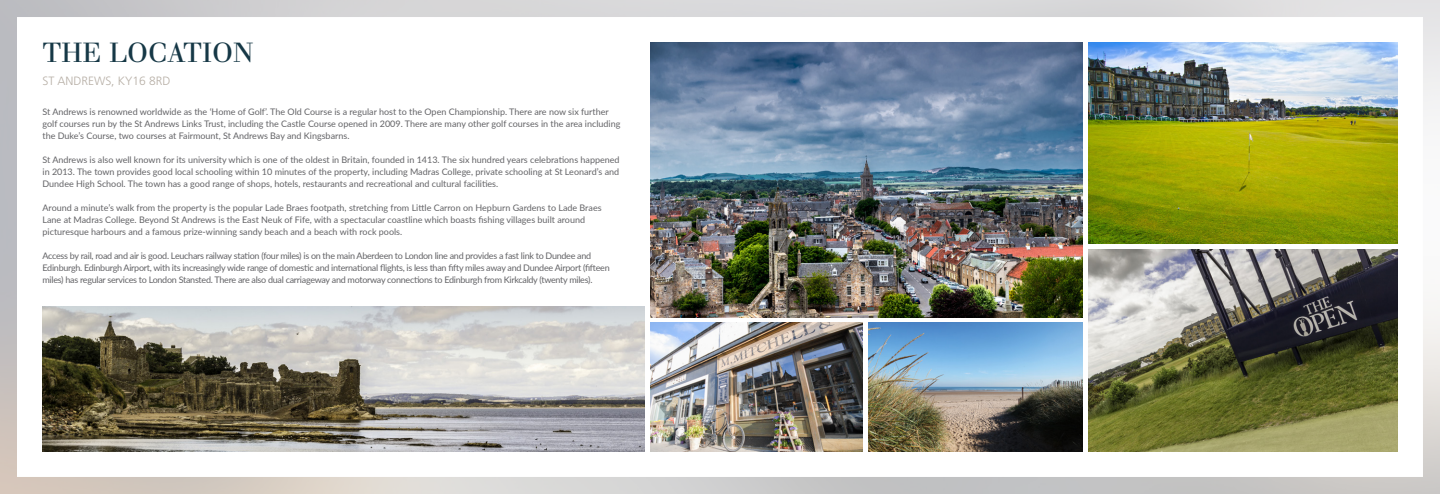
<style>
.page{position:relative;width:1440px;height:494px;background:#fff}
.page>*{position:absolute;margin:0;border:0;box-sizing:border-box;transform-origin:0 0}
.t1{font:27px "Justus";color:#163846}
.t2{font:300 12px "Frutiger";color:#b7afa6}
.t3{font:9px/12px "Lato";color:#636366}
.t4{font:9px/12px "Lato";letter-spacing:-.03em;color:#636366}
</style>
<div class="page">
<img style="left:0;top:0;width:1440px;height:493px">
<img style="left:650px;top:43px;width:432px;height:274px">
<img style="left:1088px;top:43px;width:309px;height:201px">
<img style="left:1088px;top:249px;width:309px;height:202px">
<img style="left:43px;top:306px;width:602px;height:145px">
<img style="left:650px;top:322px;width:213px;height:129px">
<img style="left:868px;top:322px;width:214px;height:129px">
<h1 class="t1" style="left:43px;top:36px;width:213px">THE LOCATION</h1>
<h2 class="t2" style="left:43px;top:74px;width:129px">ST ANDREWS, KY16 8RD</h2>
<p class="t3" style="left:43px;top:105px;width:579px">St Andrews is renowned worldwide as the ‘Home of Golf’. The Old Course is a regular host to the Open Championship. There are now six further golf courses run by the St Andrews Links Trust, including the Castle Course opened in 2009. There are many other golf courses in the area including the Duke’s Course, two courses at Fairmount, St Andrews Bay and Kingsbarns.</p>
<p class="t3" style="left:43px;top:153px;width:579px;text-align:justify">St Andrews is also well known for its university which is one of the oldest in Britain, founded in 1413. The six hundred years celebrations happened in 2013. The town provides good local schooling within 10 minutes of the property, including Madras College, private schooling at St Leonard’s and Dundee High School. The town has a good range of shops, hotels, restaurants and recreational and cultural facilities.</p>
<p class="t3" style="left:43px;top:201px;width:561px">Around a minute’s walk from the property is the popular Lade Braes footpath, stretching from Little Carron on Hepburn Gardens to Lade Braes<br>Lane at Madras College. Beyond St Andrews is the East Neuk of Fife, with a spectacular coastline which boasts fishing villages built around picturesque harbours and a famous prize-winning sandy beach and a beach with rock pools.</p>
<p class="t4" style="left:43px;top:249px;width:569px">Access by rail, road and air is good. Leuchars railway station (four miles) is on the main Aberdeen to London line and provides a fast link to Dundee and<br>Edinburgh. Edinburgh Airport, with its increasingly wide range of domestic and international flights, is less than fifty miles away and Dundee Airport (fifteen miles) has regular services to London Stansted. There are also dual carriageway and motorway connections to Edinburgh from Kirkcaldy (twenty miles).</p>
</div>
